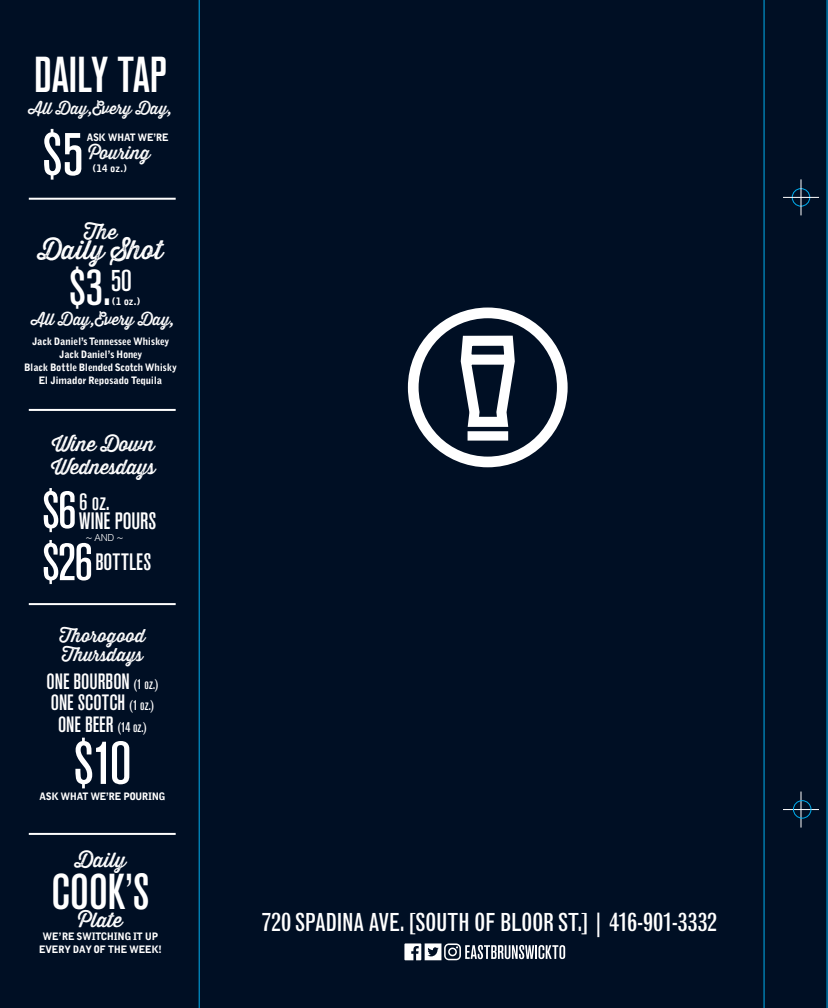
<style>
.page{position:relative;width:828px;height:1008px;background:#000f24}
.page>*{position:absolute;margin:0;border:0;box-sizing:border-box;transform-origin:0 0}
.t1{font:60px "Akzidenz Grotesk BQ Md Cnd Alt";color:#fff}
.t2{font:59.9px "Akzidenz Grotesk BQ Md Cnd Alt";color:#fff}
.t3{font:52.1px "Akzidenz Grotesk BQ Md Cnd Alt";color:#fff}
.t4{font:50px "Akzidenz Grotesk BQ Md Cnd Alt";color:#fff}
.t5{font:26px "Thirsty Rough Reg One";letter-spacing:.01em;color:#fff}
.t6{font:condensed 24.5px "Grotesque";letter-spacing:-.03em;color:#fff}
.t7{font:23.5px "Akzidenz Grotesk BQ Md Cnd Alt";letter-spacing:.01em;color:#fff}
.t8{font:22px/21.5px "Akzidenz Grotesk BQ Md Cnd Alt";color:#fff;text-align:center}
.t9{font:20px "Thirsty Rough Reg One";letter-spacing:-.005em;color:#fff}
.t10{font:18px/19px "Thirsty Rough Reg One";letter-spacing:.005em;color:#fff}
.t11{font:16px "Thirsty Rough Reg One";color:#fff}
.t12{font:900 10px/13px "Grotesque";letter-spacing:-.025em;color:#fff;text-align:center}
.t13{font:300 9.9px "Akzidenz Grotesk BQ";color:#fff}
.s1{font-size:52.1px}
.s2{font-size:14px}
</style>
<div class="page">
<svg style="left:460px;top:335px;width:55px;height:97px"></svg>
<div style="left:468px;top:431px;width:40px;height:9px;background:#fff"></div>
<div style="left:408px;top:307px;width:160px;height:160px;border:11px solid #fff;border-radius:50%"></div>
<hr style="left:29px;top:409px;width:147px;height:2px;background:#fff">
<hr style="left:29px;top:198px;width:147px;height:2px;background:#fff">
<hr style="left:29px;top:603px;width:147px;height:2px;background:#fff">
<hr style="left:29px;top:833px;width:147px;height:2px;background:#fff">
<hr style="left:199px;top:0;width:1px;height:1008px;background:#00aeef">
<hr style="left:764px;top:0;width:1px;height:1008px;background:#00aeef">
<hr style="left:827px;top:0;width:1px;height:1008px;background:#00aeef">
<div style="left:792px;top:188px;width:18px;height:18px;border:1px solid #00aeef;border-radius:50%"></div>
<hr style="left:783px;top:197px;width:36px;height:1px;background:#fff">
<hr style="left:783px;top:809px;width:36px;height:1px;background:#fff">
<hr style="left:801px;top:179px;width:1px;height:36px;background:#fff">
<hr style="left:801px;top:791px;width:1px;height:36px;background:#fff">
<div style="left:793px;top:800px;width:18px;height:18px;border:1px solid #00aeef;border-radius:50%"></div>
<svg style="left:404px;top:943px;width:161px;height:17px"></svg>
<h3 class="t4" style="left:34px;top:47px;width:134px">DAILY TAP</h3>
<h3 class="t11" style="left:29px;top:96px;width:144px">All Day,Every Day,</h3>
<h2 class="t2" style="left:42px;top:121px;width:43px">$5</h2>
<p class="t12" style="left:87px;top:131px;width:83px">ASK WHAT WE’RE</p>
<h3 class="t10" style="left:89px;top:143px;width:63px">Pouring</h3>
<p class="t12" style="left:93px;top:161px;width:36px">(14 oz.)</p>
<h3 class="t9" style="left:84px;top:217px;width:35px">The</h3>
<h3 class="t5" style="left:38px;top:230px;width:127px">Daily Shot</h3>
<h3 class="t4" style="left:69px;top:260px;width:64px">$3.<sup>50</sup></h3>
<p class="t12" style="left:112px;top:295px;width:30px">(1 oz.)</p>
<p class="t12" style="left:24px;top:335px;width:154px">Jack Daniel’s Tennessee Whiskey<br>Jack Daniel’s Honey<br>Black Bottle Blended Scotch Whisky<br>El Jimador Reposado Tequila</p>
<h3 class="t11" style="left:32px;top:307px;width:144px">All Day,Every Day,</h3>
<h3 class="t9" style="left:52px;top:429px;width:104px">Wine Down</h3>
<h3 class="t9" style="left:51px;top:452px;width:106px">Wednesdays</h3>
<h3 class="t7" style="left:42px;top:508px;width:116px"><span class="s1">$6</span> WINE POURS</h3>
<h3 class="t7" style="left:79px;top:488px;width:32px">6 oz.</h3>
<p class="t13" style="left:85px;top:532px;width:40px">~ AND ~</p>
<h3 class="t7" style="left:95px;top:548px;width:57px">BOTTLES</h3>
<h3 class="t3" style="left:42px;top:533px;width:52px">$26</h3>
<h3 class="t10" style="left:60px;top:626px;width:87px">Thorogood<br>Thursdays</h3>
<h3 class="t8" style="left:47px;top:670px;width:113px">ONE BOURBON <span class="s2">(1 oz.)<br></span>ONE SCOTCH <span class="s2">(1 oz.)<br></span>ONE BEER <span class="s2">(14 oz.)</span></h3>
<h1 class="t1" style="left:74px;top:729px;width:59px">$10</h1>
<p class="t12" style="left:40px;top:790px;width:127px">ASK WHAT WE’RE POURING</p>
<h3 class="t9" style="left:75px;top:845px;width:53px">Daily</h3>
<h3 class="t4" style="left:52px;top:864px;width:99px">COOK’S</h3>
<h3 class="t9" style="left:78px;top:905px;width:46px">Plate</h3>
<p class="t12" style="left:39px;top:929px;width:124px">WE’RE SWITCHING IT UP<br>EVERY DAY OF THE WEEK!</p>
<h3 class="t6" style="left:262px;top:908px;width:457px">720 SPADINA AVE. [SOUTH OF BLOOR ST.] | 416-901-3332</h3>
</div>
